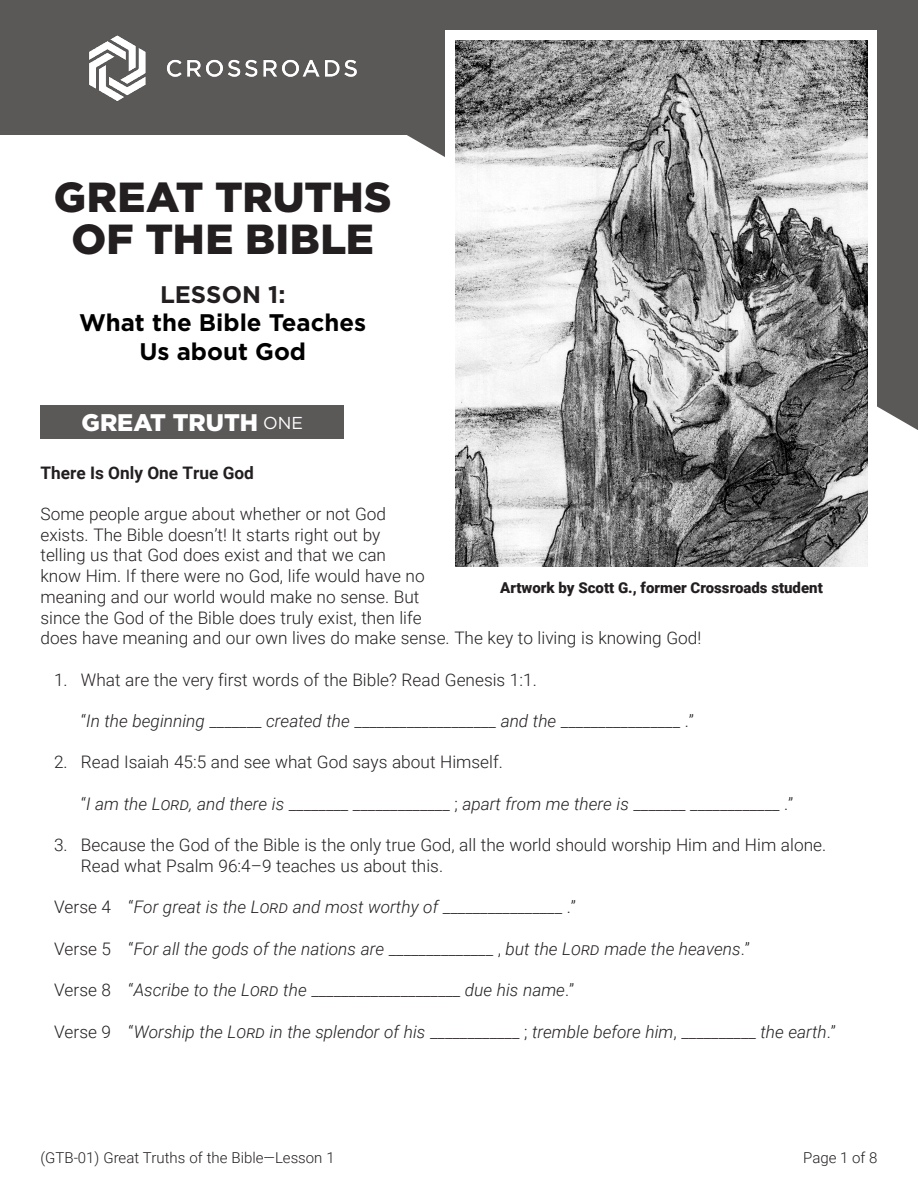
<style>
.page{position:relative;width:918px;height:1188px;background:#fff}
.page>*{position:absolute;margin:0;border:0;box-sizing:border-box;transform-origin:0 0}
.t1{font:900 42px/42px "Gotham";letter-spacing:.005em;color:#231f20;text-align:center}
.t2{font:700 24px "Gotham";color:#000}
.t3{font:900 24px "Gotham";color:#fff}
.t4{font:700 24px "Gotham";color:#231f20}
.t5{font:300 17.25px/20.7px "Roboto";color:#231f20}
.t6{font:italic 300 17.25px "Roboto";color:#231f20}
.t7{font:700 17.25px "Roboto";color:#231f20}
.t8{font:300 15px "Roboto";color:#231f20}
.t9{font:900 15px "Roboto";color:#231f20}
.s1{font-weight:400;font-size:17.25px}
.s2{font-style:italic}
.s3{font-style:normal}
</style>
<div class="page">
<div style="left:0;top:0;width:918px;height:135px;background:#5b5858"></div>
<svg style="left:407px;top:30px;width:511px;height:400px;fill:#5b5858"></svg>
<div style="left:446px;top:30px;width:432px;height:547px;background:#fff"></div>
<img style="left:456px;top:40px;width:411px;height:527px">
<img style="left:89px;top:35px;width:268px;height:66px">
<div style="left:40px;top:405px;width:304px;height:34px;background:#5b5858"></div>
<p class="t1" style="left:54px;top:175px;width:339px">GREAT TRUTHS<br>OF THE BIBLE</p>
<p class="t4" style="left:160px;top:278px;width:127px">LESSON 1:</p>
<p class="t2" style="left:79px;top:307px;width:289px">What the Bible Teaches</p>
<p class="t2" style="left:139px;top:336px;width:168px">Us about God</p>
<p class="t3" style="left:82px;top:406px;width:223px">GREAT TRUTH <span class="s1">ONE</span></p>
<p class="t7" style="left:40px;top:460px;width:215px">There Is Only One True God</p>
<p class="t5" style="left:40px;top:503px;width:662px">Some people argue about whether or not God<br>exists. The Bible doesn’t! It starts right out by<br>telling us that God does exist and that we can<br>know Him. If there were no God, life would have no<br>meaning and our world would make no sense. But<br>since the God of the Bible does truly exist, then life<br>does have meaning and our own lives do make sense. The key to living is knowing God!</p>
<p class="t5" style="left:54px;top:669px;width:484px">1. What are the very first words of the Bible? Read Genesis 1:1.</p>
<p class="t5" style="left:81px;top:710px;width:615px">“<span class="s2">In the beginning</span> _______ <span class="s2">created the</span> ___________________ <span class="s2">and the</span> ________________ .”</p>
<p class="t5" style="left:54px;top:751px;width:450px">2. Read Isaiah 45:5 and see what God says about Himself.</p>
<p class="t5" style="left:81px;top:793px;width:714px">“<span class="s2">I am the Lord, and there is</span> ________ _____________ ; <span class="s2">apart from me there is</span> _______ ____________ .”</p>
<p class="t5" style="left:54px;top:834px;width:774px">3. Because the God of the Bible is the only true God, all the world should worship Him and Him alone.</p>
<p class="t5" style="left:81px;top:855px;width:364px">Read what Psalm 96:4–9 teaches us about this.</p>
<p class="t6" style="left:54px;top:895px;width:524px"><span class="s3">Verse 4 “</span>For great is the Lord and most worthy of <span class="s3">________________ .”</span></p>
<p class="t6" style="left:54px;top:937px;width:698px"><span class="s3">Verse 5 “</span>For all the gods of the nations are <span class="s3">______________ ,</span> but the Lord made the heavens<span class="s3">.”</span></p>
<p class="t5" style="left:54px;top:979px;width:522px">Verse 8 “<span class="s2">Ascribe to the Lord the</span> ____________________ <span class="s2">due his name</span>.”</p>
<p class="t6" style="left:54px;top:1019px;width:784px"><span class="s3">Verse 9 “</span>Worship the Lord in the splendor of his <span class="s3">____________ ;</span> tremble before him<span class="s3">, __________</span> the earth<span class="s3">.”</span></p>
<p class="t9" style="left:500px;top:577px;width:324px">Artwork by Scott G., former Crossroads student</p>
<p class="t8" style="left:40px;top:1147px;width:296px">(GTB-01) Great Truths of the Bible—Lesson 1</p>
<p class="t8" style="left:803px;top:1147px;width:76px">Page 1 of 8</p>
</div>
